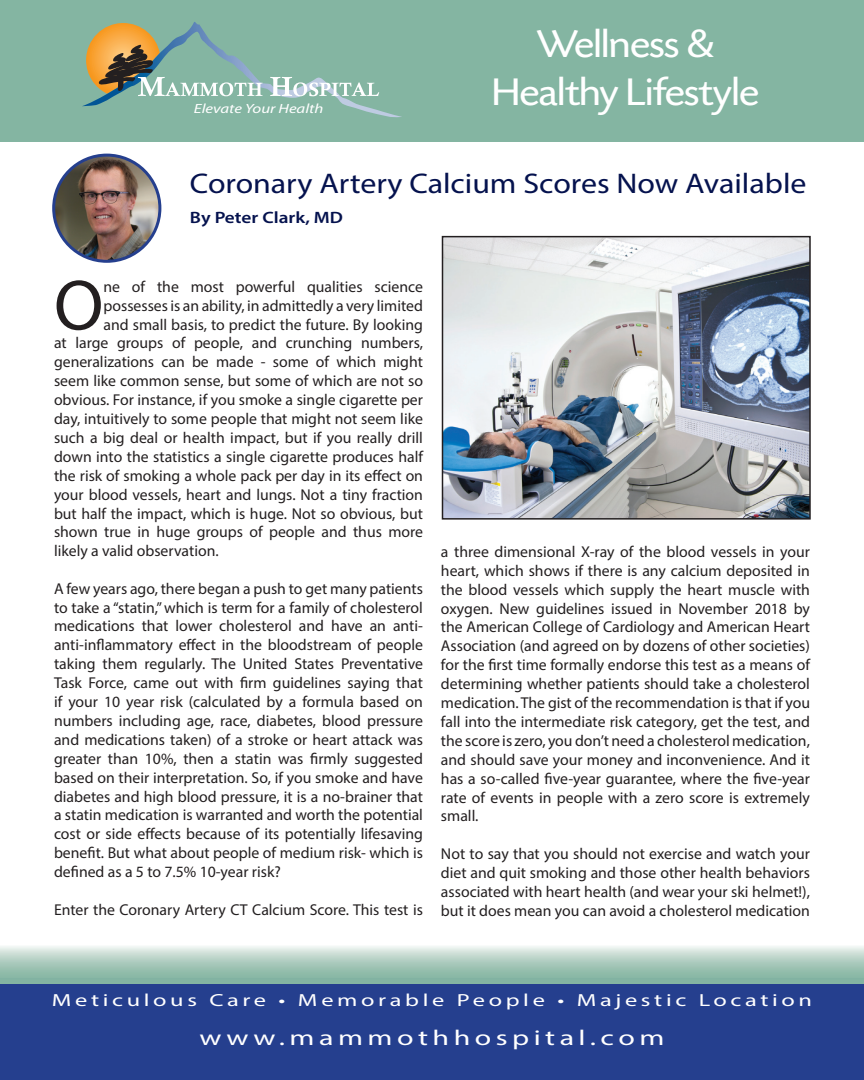
<style>
.page{position:relative;width:864px;height:1080px;background:#fff}
.page>*{position:absolute;margin:0;border:0;box-sizing:border-box;transform-origin:0 0}
.t1{font:71.85px "Myriad Pro";color:#231f20}
.t2{font:40.5px "Today SH";color:#fff;scale:1.11 1}
.t3{font:28.5px "Myriad Pro";color:#05124e;scale:1.12 1}
.t4{font:21.6px "Myriad Pro";letter-spacing:.15em;color:#fff;scale:1.39 1}
.t5{font:17.55px "Myriad Pro";letter-spacing:.15em;color:#fff;scale:1.39 1}
.t6{font:600 16.5px "Myriad Pro";color:#05124e;scale:1.17 1}
.t7{font:15.75px/18.9px "Myriad Pro";color:#231f20;text-align:justify}
.t8{font:italic 13.35px "Myriad Pro";color:#fff;scale:1.25 1}
.s1{font-family:"Myriad Pro"}
</style>
<div class="page">
<div style="left:0;top:979px;width:864px;height:101px;background:#253f8e"></div>
<svg style="left:0;top:946px;width:864px;height:33px;background:#b1cec2"></svg>
<hr style="left:0;top:979px;width:864px;height:4px;background:#83b4a2">
<div style="left:0;top:0;width:864px;height:141px;background:#84b5a2"></div>
<svg style="left:82px;top:22px;width:320px;height:96px"></svg>
<img style="left:445px;top:239px;width:363px;height:278px">
<div style="left:442px;top:236px;width:369px;height:284px;border:2px solid #231f20"></div>
<img style="left:54px;top:155px;width:106px;height:106px;border-radius:53px">
<div style="left:52px;top:154px;width:109px;height:109px;border:3px solid #253f8e;border-radius:50%"></div>
<p class="t8" style="left:194px;top:100px;width:105px">Elevate Your Health</p>
<h2 class="t2" style="left:537px;top:23px;width:161px">Wellness <span class="s1">&amp;</span></h2>
<h2 class="t2" style="left:492px;top:71px;width:242px">Healthy Lifestyle</h2>
<h3 class="t3" style="left:190px;top:166px;width:552px">Coronary Artery Calcium Scores Now Available</h3>
<p class="t6" style="left:190px;top:207px;width:132px">By Peter Clark, MD</p>
<h1 class="t1" style="left:54px;top:261px;width:51px">O</h1>
<p class="t7" style="left:103px;top:277px;width:321px">ne of the most powerful qualities science</p>
<p class="t7" style="left:103px;top:296px;width:321px">possesses is an ability, in admittedly a very limited</p>
<p class="t7" style="left:103px;top:315px;width:321px">and small basis, to predict the future. By looking</p>
<p class="t7" style="left:54px;top:333px;width:370px">at large groups of people, and crunching numbers,</p>
<p class="t7" style="left:54px;top:352px;width:370px">generalizations can be made - some of which might</p>
<p class="t7" style="left:54px;top:371px;width:371px">seem like common sense, but some of which are not so</p>
<p class="t7" style="left:54px;top:390px;width:371px">obvious. For instance, if you smoke a single cigarette per</p>
<p class="t7" style="left:54px;top:409px;width:370px">day, intuitively to some people that might not seem like</p>
<p class="t7" style="left:54px;top:428px;width:370px">such a big deal or health impact, but if you really drill</p>
<p class="t7" style="left:54px;top:447px;width:371px">down into the statistics a single cigarette produces half</p>
<p class="t7" style="left:54px;top:466px;width:371px">the risk of smoking a whole pack per day in its effect on</p>
<p class="t7" style="left:54px;top:485px;width:371px">your blood vessels, heart and lungs. Not a tiny fraction</p>
<p class="t7" style="left:54px;top:504px;width:371px">but half the impact, which is huge. Not so obvious, but</p>
<p class="t7" style="left:54px;top:522px;width:371px">shown true in huge groups of people and thus more</p>
<p class="t7" style="left:54px;top:541px;width:166px">likely a valid observation.</p>
<p class="t7" style="left:54px;top:579px;width:371px">A few years ago, there began a push to get many patients to take a “statin,” which is term for a family of cholesterol medications that lower cholesterol and have an anti&shy;anti-inflammatory effect in the bloodstream of people taking them regularly. The United States Preventative Task Force, came out with firm guidelines saying that if your 10 year risk (calculated by a formula based on numbers including age, race, diabetes, blood pressure and medications taken) of a stroke or heart attack was greater than 10%, then a statin was firmly suggested based on their interpretation. So, if you smoke and have diabetes and high blood pressure, it is a no-brainer that a statin medication is warranted and worth the potential cost or side effects because of its potentially lifesaving benefit. But what about people of medium risk- which is defined as a 5 to 7.5% 10-year risk?</p>
<p class="t7" style="left:54px;top:900px;width:371px">Enter the Coronary Artery CT Calcium Score. This test is</p>
<p class="t7" style="left:441px;top:542px;width:371px">a three dimensional X-ray of the blood vessels in your heart, which shows if there is any calcium deposited in the blood vessels which supply the heart muscle with oxygen. New guidelines issued in November 2018 by the American College of Cardiology and American Heart Association (and agreed on by dozens of other societies) for the first time formally endorse this test as a means of determining whether patients should take a cholesterol medication. The gist of the recommendation is that if you fall into the intermediate risk category, get the test, and the score is zero, you don’t need a cholesterol medication, and should save your money and inconvenience. And it has a so-called five-year guarantee, where the five-year rate of events in people with a zero score is extremely small.</p>
<p class="t7" style="left:441px;top:844px;width:371px">Not to say that you should not exercise and watch your diet and quit smoking and those other health behaviors associated with heart health (and wear your ski helmet!), but it does mean you can avoid a cholesterol medication</p>
<p class="t5" style="left:52px;top:989px;width:548px">Meticulous Care • Memorable People • Majestic Location</p>
<h3 class="t4" style="left:200px;top:1025px;width:336px">www.mammothhospital.com</h3>
</div>
